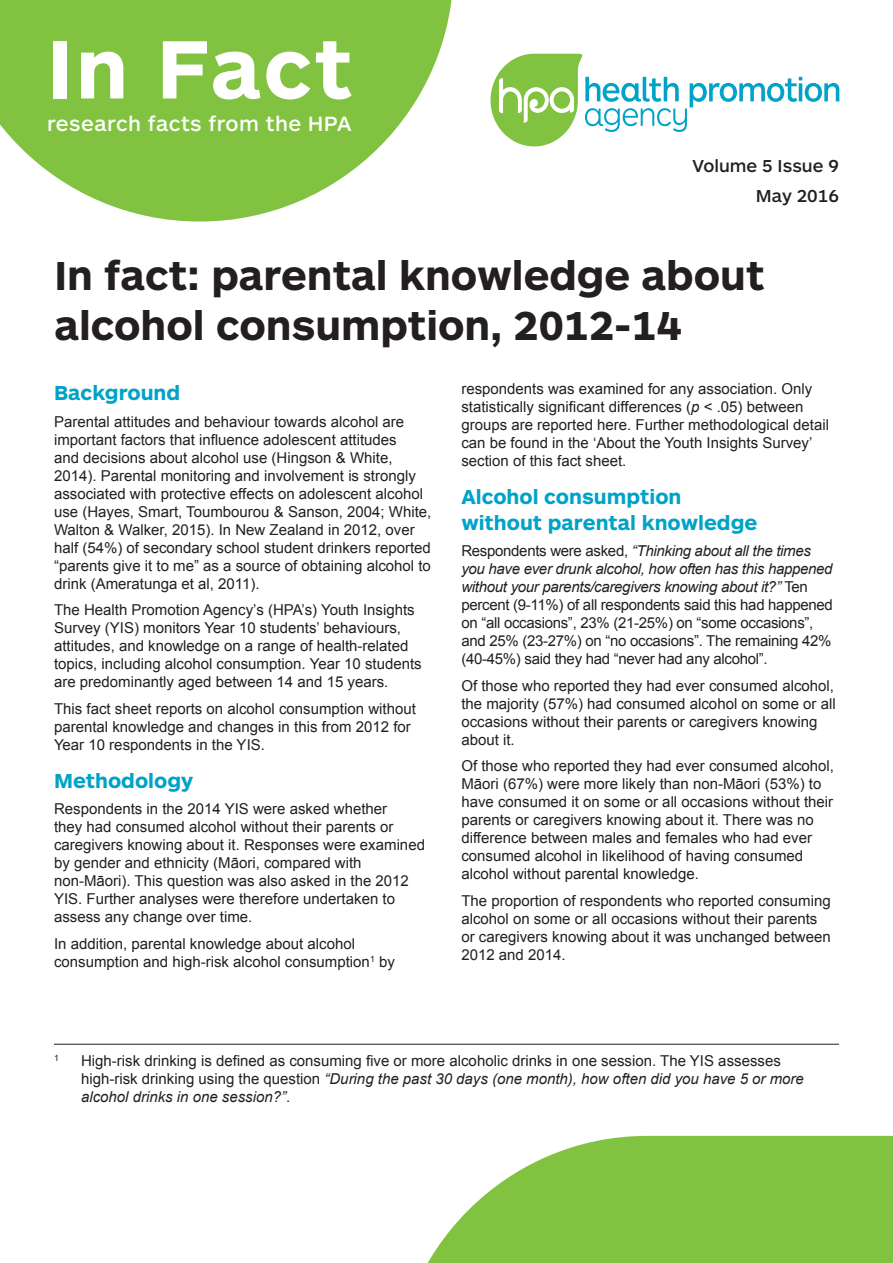
<style>
.page{position:relative;width:893px;height:1263px;background:#fff}
.page>*{position:absolute;margin:0;border:0;box-sizing:border-box;transform-origin:0 0}
.t1{font:700 85.8px "ARS Maquette Pro";letter-spacing:.03em;color:#fff}
.Main_Fact_Sheet_Head{font:700 42px/50.4px "ARS Maquette Pro";color:#231f20}
.t2{font:500 21.45px "ARS Maquette Pro";letter-spacing:.02em;color:#fff}
.Blue_Heading{font:700 21px/25.2px "ARS Maquette Pro";color:#00a3c7}
.t3{font:500 18px "ARS Maquette Pro";color:#231f20}
.Body_Copy{font:15px/18px "Arial";color:#231f20}
.Body_Copy-2{font:15px/18px "Arial";letter-spacing:-.02em;color:#231f20}
.Footnote_text{font:15px/18px "Arial";color:#231f20}
.Footnote_text-2{font:8.7px "Arial";color:#231f20}
.s1{font-style:italic}
</style>
<div class="page">
<svg style="left:427px;top:1136px;width:466px;height:127px;background:#92cb5a"></svg>
<svg style="left:0;top:0;width:452px;height:222px;fill:#81c340"></svg>
<svg style="left:490px;top:54px;width:349px;height:92px"></svg>
<hr style="left:54px;top:1044px;width:785px;height:1px;background:#231f20">
<p class="t1" style="left:47px;top:13px;width:307px">In Fact</p>
<p class="t2" style="left:47px;top:110px;width:306px">research facts from the HPA</p>
<p class="t3" style="left:693px;top:154px;width:148px">Volume 5 Issue 9</p>
<p class="t3" style="left:756px;top:184px;width:85px">May 2016</p>
<p class="Main_Fact_Sheet_Head" style="left:54px;top:248px;width:712px">In fact: parental knowledge about alcohol consumption, 2012-14</p>
<p class="Blue_Heading" style="left:54px;top:379px;width:128px">Background</p>
<p class="Body_Copy" style="left:54px;top:413px;width:379px">Parental attitudes and behaviour towards alcohol are important factors that influence adolescent attitudes<br>and decisions about alcohol use (Hingson &amp; White, 2014). Parental monitoring and involvement is strongly associated with protective effects on adolescent alcohol use (Hayes, Smart, Toumbourou &amp; Sanson, 2004; White, Walton &amp; Walker, 2015). In New Zealand in 2012, over half (54%) of secondary school student drinkers reported “parents give it to me” as a source of obtaining alcohol to drink (Ameratunga et al, 2011).</p>
<p class="Body_Copy" style="left:54px;top:601px;width:369px">The Health Promotion Agency’s (HPA’s) Youth Insights Survey (YIS) monitors Year 10 students’ behaviours, attitudes, and knowledge on a range of health-related topics, including alcohol consumption. Year 10 students are predominantly aged between 14 and 15 years.</p>
<p class="Body_Copy" style="left:54px;top:700px;width:363px">This fact sheet reports on alcohol consumption without parental knowledge and changes in this from 2012 for<br>Year 10 respondents in the YIS.</p>
<p class="Blue_Heading" style="left:54px;top:767px;width:141px">Methodology</p>
<p class="Body_Copy" style="left:54px;top:800px;width:372px">Respondents in the 2014 YIS were asked whether<br>they had consumed alcohol without their parents or caregivers knowing about it. Responses were examined by gender and ethnicity (Māori, compared with non-Māori). This question was also asked in the 2012<br>YIS. Further analyses were therefore undertaken to assess any change over time.</p>
<p class="Body_Copy" style="left:54px;top:935px;width:342px">In addition, parental knowledge about alcohol consumption and high-risk alcohol consumption<sup>1</sup> by</p>
<p class="Body_Copy" style="left:461px;top:380px;width:369px">respondents was examined for any association. Only statistically significant differences (<span class="s1">p</span> &lt; .05) between groups are reported here. Further methodological detail can be found in the ‘About the Youth Insights Survey’ section of this fact sheet.</p>
<p class="Blue_Heading" style="left:461px;top:483px;width:297px">Alcohol consumption without parental knowledge</p>
<p class="Body_Copy-2" style="left:461px;top:542px;width:373px">Respondents were asked, <span class="s1">“Thinking about all the times you have ever drunk alcohol, how often has this happened without your parents/caregivers knowing about it?”</span> Ten percent (9-11%) of all respondents said this had happened on “all occasions”, 23% (21-25%) on “some occasions”, and 25% (23-27%) on “no occasions”. The remaining 42% (40-45%) said they had “never had any alcohol”.</p>
<p class="Body_Copy" style="left:461px;top:676px;width:376px">Of those who reported they had ever consumed alcohol, the majority (57%) had consumed alcohol on some or all occasions without their parents or caregivers knowing about it.</p>
<p class="Body_Copy" style="left:461px;top:757px;width:374px">Of those who reported they had ever consumed alcohol, Māori (67%) were more likely than non-Māori (53%) to have consumed it on some or all occasions without their parents or caregivers knowing about it. There was no difference between males and females who had ever consumed alcohol in likelihood of having consumed alcohol without parental knowledge.</p>
<p class="Body_Copy" style="left:461px;top:891px;width:371px">The proportion of respondents who reported consuming alcohol on some or all occasions without their parents or caregivers knowing about it was unchanged between 2012 and 2014.</p>
<p class="Footnote_text-2" style="left:54px;top:1052px;width:6px">1</p>
<p class="Footnote_text" style="left:81px;top:1052px;width:724px">High-risk drinking is defined as consuming five or more alcoholic drinks in one session. The YIS assesses high-risk drinking using the question <span class="s1">“During the past 30 days (one month), how often did you have 5 or more alcohol drinks in one session?”</span>.</p>
</div>
